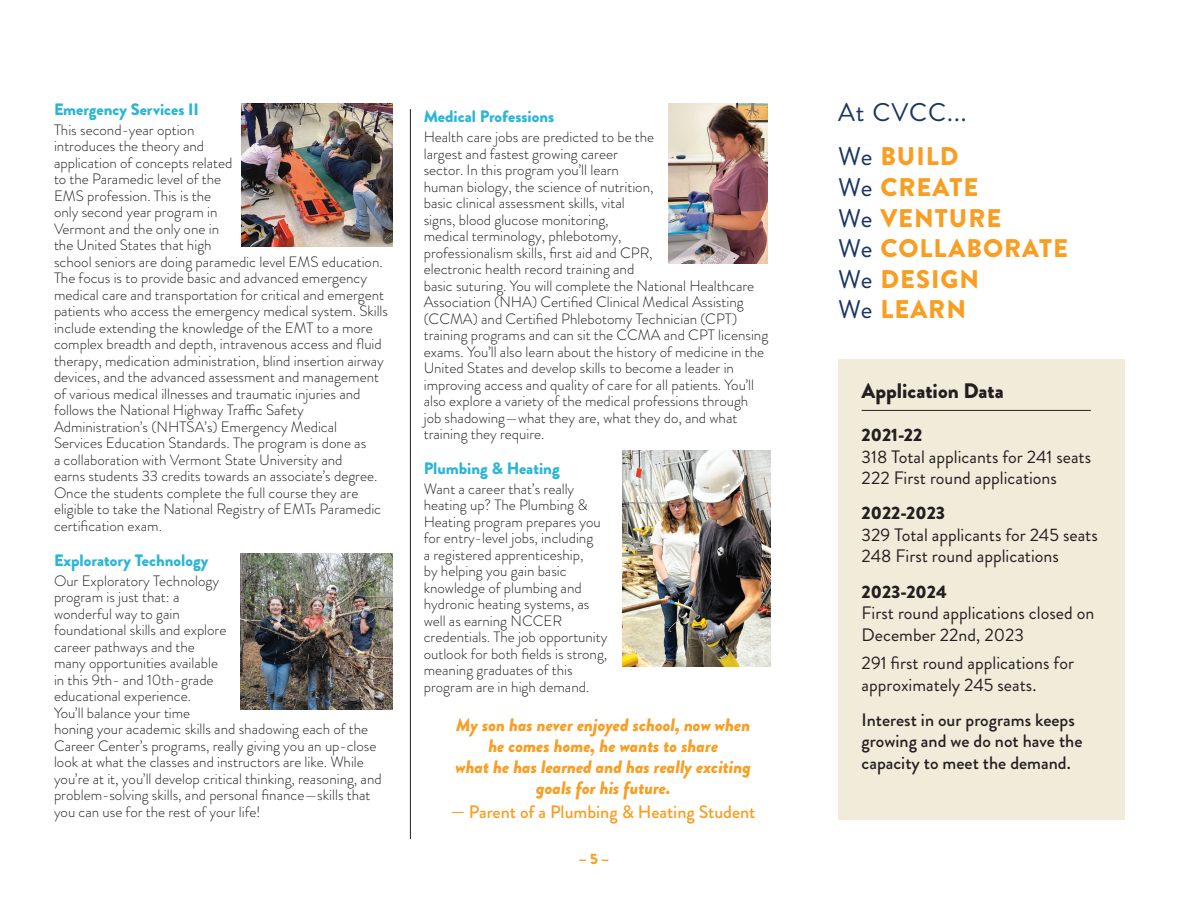
<style>
.page{position:relative;width:1188px;height:918px;background:#fff}
.page>*{position:absolute;margin:0;border:0;box-sizing:border-box;transform-origin:0 0}
.t1{font:900 25.5px "Brandon Grotesque";letter-spacing:.04em;color:#f89e22}
.t2{font:25.5px "Brandon Grotesque";letter-spacing:.035em;color:#193664}
.t3{font:900 21px "Brandon Grotesque";color:#231f20}
.t4{font:18px/21.6px "Brandon Grotesque";color:#231f20}
.t5{font:italic 900 18px/21px "Brandon Grotesque";color:#f89e22;text-align:center}
.t6{font:500 18px/21.6px "Brandon Grotesque";color:#231f20}
.t7{font:500 18px "Brandon Grotesque";color:#f89e22}
.t8{font:900 18px "Brandon Grotesque";color:#231f20}
.t9{font:900 16.5px "Brandon Grotesque";color:#2bb5d6}
.t10{font:300 15px/16.5px "Brandon Grotesque";color:#231f20}
.t11{font:900 15px "Brandon Grotesque";color:#f89e22}
.s1{font-weight:400;color:#193664}
</style>
<div class="page">
<div style="left:838px;top:359px;width:287px;height:461px;background:#f1ecda"></div>
<hr style="left:410px;top:109px;width:1px;height:730px;background:#231f20">
<img style="left:241px;top:103px;width:151px;height:144px">
<img style="left:241px;top:554px;width:151px;height:155px">
<hr style="left:862px;top:410px;width:229px;height:1px;background:#231f20">
<img style="left:668px;top:103px;width:99px;height:161px">
<img style="left:623px;top:450px;width:147px;height:216px">
<p class="t9" style="left:54px;top:98px;width:147px">Emergency Services II</p>
<p class="t10" style="left:54px;top:122px;width:336px">This second-year option<br>introduces the theory and<br>application of concepts related<br>to the Paramedic level of the<br>EMS profession. This is the<br>only second year program in<br>Vermont and the only one in<br>the United States that high<br>school seniors are doing paramedic level EMS education.<br>The focus is to provide basic and advanced emergency medical care and transportation for critical and emergent patients who access the emergency medical system. Skills include extending the knowledge of the EMT to a more complex breadth and depth, intravenous access and fluid therapy, medication administration, blind insertion airway devices, and the advanced assessment and management of various medical illnesses and traumatic injuries and follows the National Highway Traffic Safety Administration’s (NHTSA’s) Emergency Medical Services Education Standards. The program is done as<br>a collaboration with Vermont State University and<br>earns students 33 credits towards an associate’s degree.<br>Once the students complete the full course they are eligible to take the National Registry of EMTs Paramedic certification exam.</p>
<p class="t9" style="left:54px;top:548px;width:156px">Exploratory Technology</p>
<p class="t10" style="left:54px;top:572px;width:174px">Our Exploratory Technology program is just that: a wonderful way to gain foundational skills and explore career pathways and the many opportunities available in this 9th- and 10th-grade educational experience.</p>
<p class="t10" style="left:54px;top:704px;width:329px">You’ll balance your time<br>honing your academic skills and shadowing each of the Career Center’s programs, really giving you an up-close look at what the classes and instructors are like. While you’re at it, you’ll develop critical thinking, reasoning, and problem-solving skills, and personal finance—skills that you can use for the rest of your life!</p>
<p class="t9" style="left:424px;top:105px;width:132px">Medical Professions</p>
<p class="t10" style="left:424px;top:129px;width:346px">Health care jobs are predicted to be the<br>largest and fastest growing career<br>sector. In this program you’ll learn<br>human biology, the science of nutrition,<br>basic clinical assessment skills, vital<br>signs, blood glucose monitoring,<br>medical terminology, phlebotomy,<br>professionalism skills, first aid and CPR,<br>electronic health record training and<br>basic suturing. You will complete the National Healthcare Association (NHA) Certified Clinical Medical Assisting (CCMA) and Certified Phlebotomy Technician (CPT) training programs and can sit the CCMA and CPT licensing exams. You’ll also learn about the history of medicine in the United States and develop skills to become a leader in improving access and quality of care for all patients. You’ll also explore a variety of the medical professions through job shadowing—what they are, what they do, and what training they require.</p>
<p class="t9" style="left:424px;top:457px;width:137px">Plumbing &amp; Heating</p>
<p class="t10" style="left:424px;top:481px;width:185px">Want a career that’s really heating up? The Plumbing &amp;<br>Heating program prepares you for entry-level jobs, including<br>a registered apprenticeship,<br>by helping you gain basic knowledge of plumbing and hydronic heating systems, as well as earning NCCER credentials. The job opportunity outlook for both fields is strong, meaning graduates of this program are in high demand.</p>
<p class="t5" style="left:455px;top:714px;width:297px">My son has never enjoyed school, now when he comes home, he wants to share<br>what he has learned and has really exciting goals for his future.</p>
<p class="t7" style="left:451px;top:800px;width:306px">— Parent of a Plumbing &amp; Heating Student</p>
<p class="t11" style="left:579px;top:848px;width:32px">– 5 –</p>
<p class="t2" style="left:838px;top:95px;width:130px">At CVCC...</p>
<p class="t1" style="left:838px;top:138px;width:122px"><span class="s1">We</span> BUILD</p>
<p class="t1" style="left:838px;top:169px;width:142px"><span class="s1">We</span> CREATE</p>
<p class="t1" style="left:838px;top:200px;width:165px"><span class="s1">We</span> VENTURE</p>
<p class="t1" style="left:838px;top:230px;width:231px"><span class="s1">We</span> COLLABORATE</p>
<p class="t1" style="left:838px;top:261px;width:142px"><span class="s1">We</span> DESIGN</p>
<p class="t1" style="left:838px;top:291px;width:129px"><span class="s1">We</span> LEARN</p>
<p class="t3" style="left:862px;top:376px;width:144px">Application Data</p>
<p class="t8" style="left:862px;top:422px;width:62px">2021-22</p>
<p class="t4" style="left:862px;top:446px;width:231px">318 Total applicants for 241 seats</p>
<p class="t4" style="left:862px;top:467px;width:197px">222 First round applications</p>
<p class="t8" style="left:862px;top:500px;width:85px">2022-2023</p>
<p class="t4" style="left:862px;top:524px;width:238px">329 Total applicants for 245 seats</p>
<p class="t4" style="left:862px;top:546px;width:199px">248 First round applications</p>
<p class="t8" style="left:862px;top:579px;width:87px">2023-2024</p>
<p class="t4" style="left:862px;top:602px;width:234px">First round applications closed on<br>December 22nd, 2023</p>
<p class="t4" style="left:862px;top:652px;width:214px">291 first round applications for approximately 245 seats.</p>
<p class="t6" style="left:862px;top:709px;width:222px">Interest in our programs keeps growing and we do not have the capacity to meet the demand.</p>
</div>
